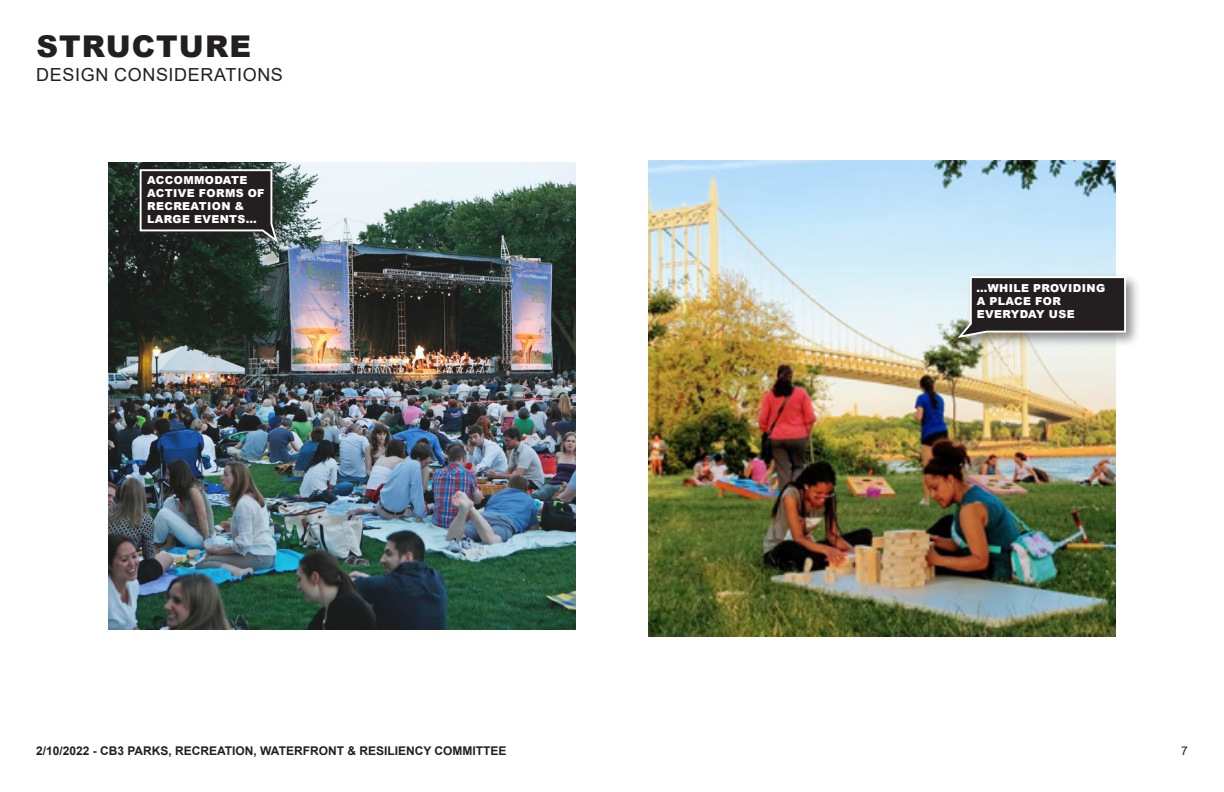
<style>
.page{position:relative;width:1224px;height:792px;background:#fff}
.page>*{position:absolute;margin:0;border:0;box-sizing:border-box;transform-origin:0 0}
.Page_HEADER{font:900 30px "Arial";letter-spacing:.035em;color:#231f20}
.Page_Subtitle{font:18px "Arial";letter-spacing:.035em;color:#231f20}
.t1{font:700 12px "Arial";color:#231f20}
.t2{font:12px "Arial";color:#231f20}
.AMP_BUBBLE{font:900 11px/13px "Arial";letter-spacing:.035em;color:#fff}
</style>
<div class="page">
<img style="left:108px;top:162px;width:468px;height:468px">
<img style="left:648px;top:161px;width:468px;height:475px">
<div style="left:136px;top:166px;width:156px;height:90px;background:#231f20;opacity:.5"></div>
<svg style="left:139px;top:168px;width:141px;height:77px"></svg>
<div style="left:956px;top:272px;width:185px;height:80px;background:#231f20;opacity:.5"></div>
<svg style="left:955px;top:275px;width:172px;height:64px"></svg>
<p class="Page_HEADER" style="left:37px;top:25px;width:216px">STRUCTURE</p>
<p class="Page_Subtitle" style="left:36px;top:63px;width:248px">DESIGN CONSIDERATIONS</p>
<p class="AMP_BUBBLE" style="left:147px;top:174px;width:119px">ACCOMMODATE<br>ACTIVE FORMS OF<br>RECREATION &amp;<br>LARGE EVENTS...</p>
<p class="AMP_BUBBLE" style="left:977px;top:281px;width:130px">...WHILE PROVIDING<br>A PLACE FOR<br>EVERYDAY USE</p>
<p class="t1" style="left:36px;top:742px;width:472px">2/10/2022 - CB3 PARKS, RECREATION, WATERFRONT &amp; RESILIENCY COMMITTEE</p>
<p class="t2" style="left:1181px;top:742px;width:8px">7</p>
</div>
